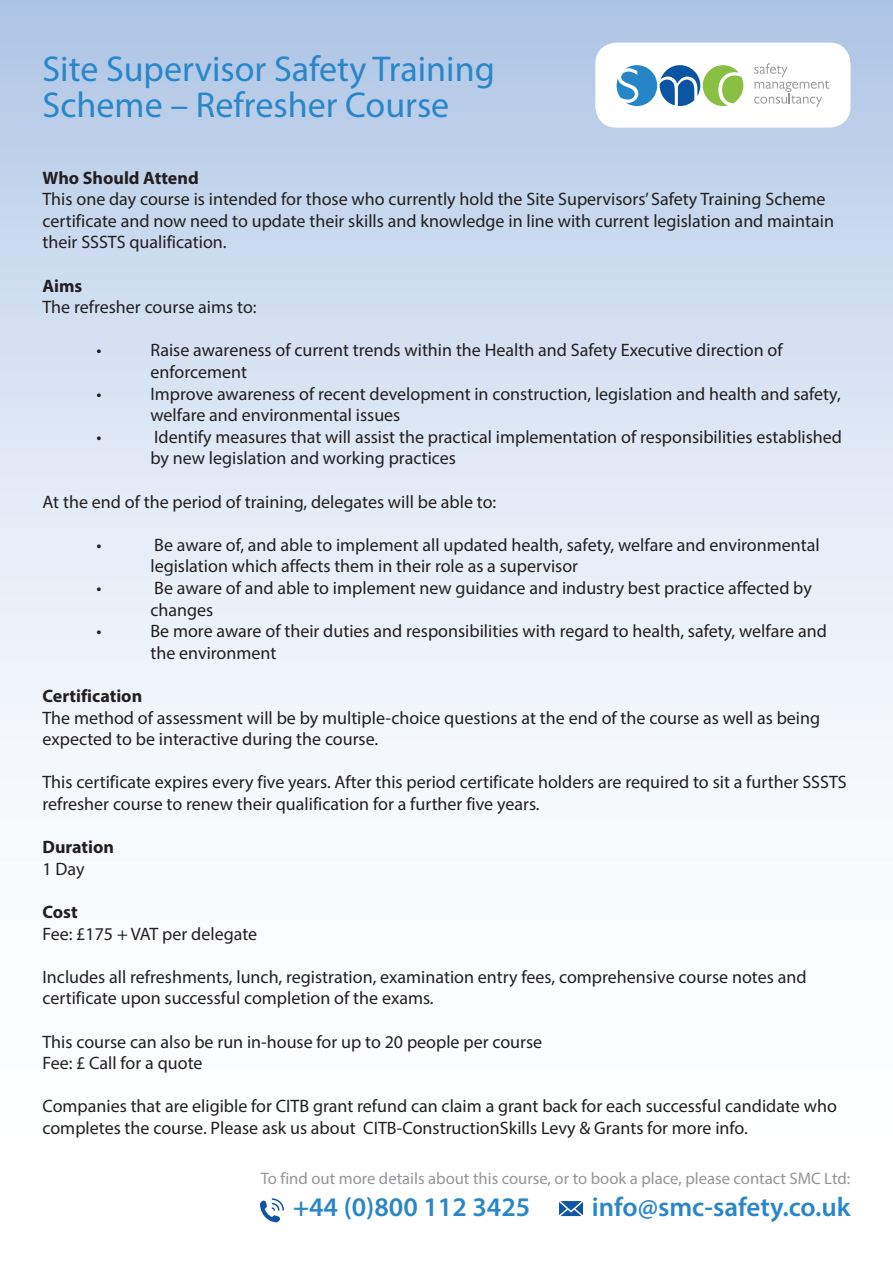
<style>
.page{position:relative;width:893px;height:1263px;background:#fff}
.page>*{position:absolute;margin:0;border:0;box-sizing:border-box;transform-origin:0 0}
.t1{font:36px/36px "Myriad Pro";color:#2a86c7}
.t2{font:600 27px "Myriad Pro";color:#2a86c7}
.t3{font:18px/21.6px "Myriad Pro";color:#231f20}
.t4{font:700 18px "Myriad Pro";color:#231f20}
.t5{font:16.65px "Myriad Pro";color:#939598}
</style>
<div class="page">
<div style="left:0;top:0;width:893px;height:1263px;background:linear-gradient(to bottom,#bbcfea,#fff)"></div>
<svg style="left:559px;top:1201px;width:24px;height:15px"></svg>
<svg style="left:260px;top:1198px;width:24px;height:24px"></svg>
<div style="left:595px;top:43px;width:255px;height:85px;background:#fff;border-radius:21px"></div>
<svg style="left:616px;top:65px;width:127px;height:41px"></svg>
<svg style="left:754px;top:63px;width:75px;height:44px"></svg>
<h1 class="t1" style="left:42px;top:53px;width:454px">Site Supervisor Safety Training<br>Scheme – Refresher Course</h1>
<p class="t4" style="left:42px;top:171px;width:158px">Who Should Attend</p>
<p class="t3" style="left:42px;top:190px;width:793px">This one day course is intended for those who currently hold the Site Supervisors’ Safety Training Scheme certificate and now need to update their skills and knowledge in line with current legislation and maintain their SSSTS qualification.</p>
<p class="t4" style="left:42px;top:279px;width:41px">Aims</p>
<p class="t3" style="left:42px;top:298px;width:216px">The refresher course aims to:</p>
<p class="t3" style="left:96px;top:341px;width:7px">•</p>
<p class="t3" style="left:150px;top:341px;width:634px">Raise awareness of current trends within the Health and Safety Executive direction of enforcement</p>
<p class="t3" style="left:96px;top:384px;width:7px">•</p>
<p class="t3" style="left:150px;top:384px;width:692px">Improve awareness of recent development in construction, legislation and health and safety, welfare and environmental issues</p>
<p class="t3" style="left:96px;top:427px;width:7px">•</p>
<p class="t3" style="left:150px;top:427px;width:693px">Identify measures that will assist the practical implementation of responsibilities established by new legislation and working practices</p>
<p class="t3" style="left:42px;top:492px;width:455px">At the end of the period of training, delegates will be able to:</p>
<p class="t3" style="left:96px;top:535px;width:7px">•</p>
<p class="t3" style="left:150px;top:535px;width:671px">Be aware of, and able to implement all updated health, safety, welfare and environmental legislation which affects them in their role as a supervisor</p>
<p class="t3" style="left:96px;top:579px;width:7px">•</p>
<p class="t3" style="left:150px;top:579px;width:663px">Be aware of and able to implement new guidance and industry best practice affected by changes</p>
<p class="t3" style="left:96px;top:622px;width:7px">•</p>
<p class="t3" style="left:150px;top:622px;width:678px">Be more aware of their duties and responsibilities with regard to health, safety, welfare and the environment</p>
<p class="t4" style="left:42px;top:689px;width:101px">Certification</p>
<p class="t3" style="left:42px;top:708px;width:779px">The method of assessment will be by multiple-choice questions at the end of the course as well as being expected to be interactive during the course.</p>
<p class="t3" style="left:42px;top:773px;width:806px">This certificate expires every five years. After this period certificate holders are required to sit a further SSSTS refresher course to renew their qualification for a further five years.</p>
<p class="t4" style="left:42px;top:840px;width:73px">Duration</p>
<p class="t3" style="left:42px;top:859px;width:44px">1 Day</p>
<p class="t4" style="left:42px;top:905px;width:37px">Cost</p>
<p class="t3" style="left:42px;top:924px;width:216px">Fee: £175 + VAT per delegate</p>
<p class="t3" style="left:42px;top:967px;width:765px">Includes all refreshments, lunch, registration, examination entry fees, comprehensive course notes and certificate upon successful completion of the exams.</p>
<p class="t3" style="left:42px;top:1032px;width:501px">This course can also be run in-house for up to 20 people per course<br>Fee: £ Call for a quote</p>
<p class="t3" style="left:42px;top:1097px;width:796px">Companies that are eligible for CITB grant refund can claim a grant back for each successful candidate who completes the course. Please ask us about CITB-ConstructionSkills Levy &amp; Grants for more info.</p>
<p class="t5" style="left:261px;top:1172px;width:591px">To find out more details about this course, or to book a place, please contact SMC Ltd:</p>
<h2 class="t2" style="left:293px;top:1197px;width:239px">+44 (0)800 112 3425</h2>
<h2 class="t2" style="left:592px;top:1197px;width:260px">info@smc-safety.co.uk</h2>
</div>
